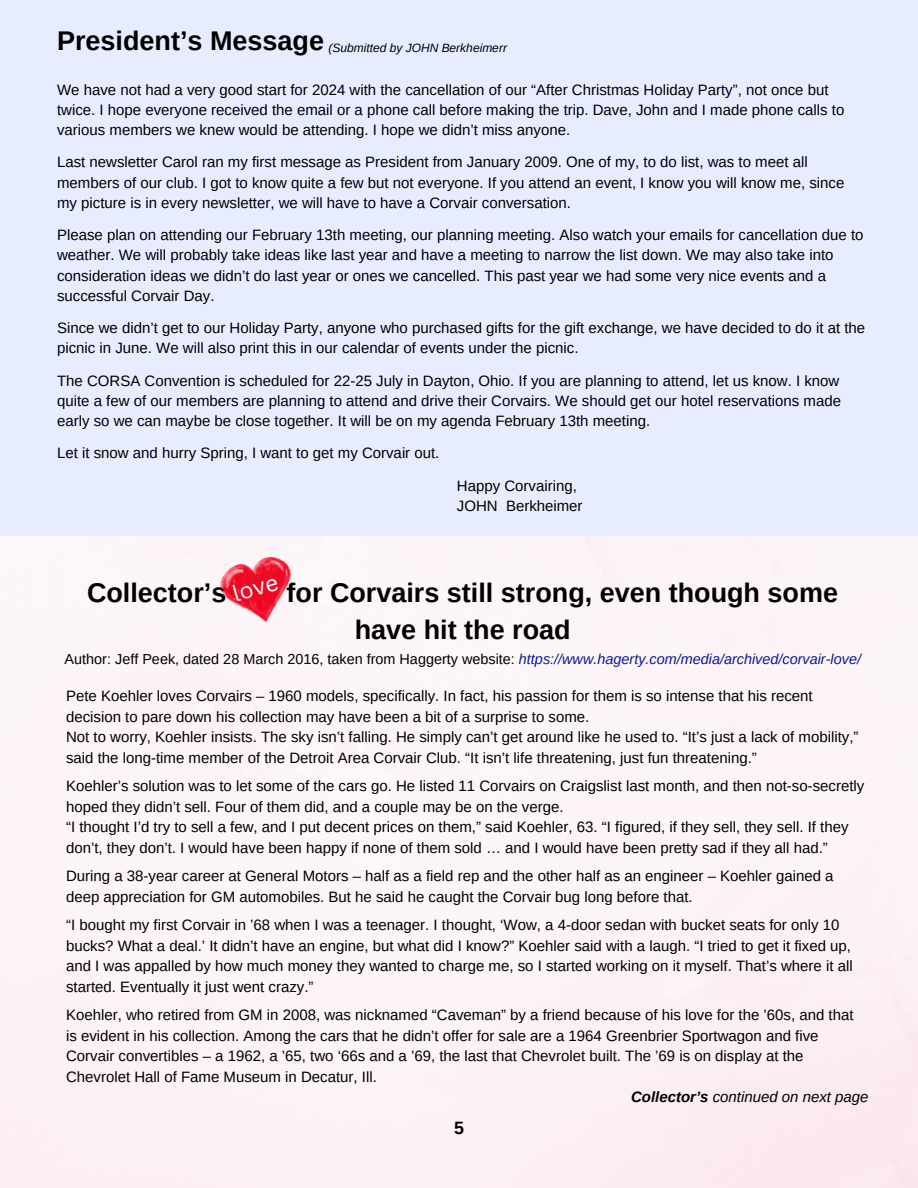
<style>
.page{position:relative;width:918px;height:1188px;background:#fff}
.page>*{position:absolute;margin:0;border:0;box-sizing:border-box;transform-origin:0 0}
.t1{font:700 27px/37.2px "Arimo";color:#000}
.t2{font:22.5px "Canva Sans";color:#fefefe}
.t3{font:700 17.85px "Arimo";color:#000}
.t4{font:15px/20.2px "Arimo";color:#000}
.t5{font:italic 15px "Arimo";color:#000}
.t6{font:14.4px "Arimo";color:#000}
.t7{font:italic 12px "Arimo";color:#000}
.s1{font-style:italic;color:#09189b}
.s2{font-weight:700}
</style>
<div class="page">
<img style="left:220px;top:556px;width:70px;height:66px">
<div style="left:0;top:0;width:918px;height:536px;background:#e8ecff"></div>
<h1 class="t1" style="left:57px;top:22px;width:268px">President’s Message</h1>
<p class="t4" style="left:57px;top:79px;width:789px">We have not had a very good start for 2024 with the cancellation of our “After Christmas Holiday Party”, not once but twice. I hope everyone received the email or a phone call before making the trip. Dave, John and I made phone calls to various members we knew would be attending. I hope we didn’t miss anyone.</p>
<p class="t4" style="left:57px;top:152px;width:789px">Last newsletter Carol ran my first message as President from January 2009. One of my, to do list, was to meet all members of our club. I got to know quite a few but not everyone. If you attend an event, I know you will know me, since my picture is in every newsletter, we will have to have a Corvair conversation.</p>
<p class="t4" style="left:57px;top:225px;width:808px">Please plan on attending our February 13th meeting, our planning meeting. Also watch your emails for cancellation due to weather. We will probably take ideas like last year and have a meeting to narrow the list down. We may also take into consideration ideas we didn’t do last year or ones we cancelled. This past year we had some very nice events and a successful Corvair Day.</p>
<p class="t4" style="left:57px;top:318px;width:810px">Since we didn’t get to our Holiday Party, anyone who purchased gifts for the gift exchange, we have decided to do it at the picnic in June. We will also print this in our calendar of events under the picnic.</p>
<p class="t4" style="left:57px;top:370px;width:785px;text-align:justify">The CORSA Convention is scheduled for 22-25 July in Dayton, Ohio. If you are planning to attend, let us know. I know quite a few of our members are planning to attend and drive their Corvairs. We should get our hotel reservations made early so we can maybe be close together. It will be on my agenda February 13th meeting.</p>
<p class="t4" style="left:57px;top:443px;width:384px">Let it snow and hurry Spring, I want to get my Corvair out.</p>
<p class="t4" style="left:457px;top:475px;width:127px">Happy Corvairing,<br>JOHN Berkheimer</p>
<p class="t7" style="left:328px;top:41px;width:180px">(Submitted by JOHN Berkheimerr</p>
<h2 class="t2" style="left:229px;top:579px;width:48px;rotate:-17deg">love</h2>
<h1 class="t1" style="left:87px;top:574px;width:141px">Collector’s</h1>
<h1 class="t1" style="left:355px;top:574px;width:485px;text-indent:-68px">for Corvairs still strong, even though some have hit the road</h1>
<p class="t6" style="left:65px;top:651px;width:798px">Author: Jeff Peek, dated 28 March 2016, taken from Haggerty website: <span class="s1">https://www.hagerty.com/media/archived/corvair-love/</span></p>
<p class="t4" style="left:66px;top:686px;width:794px">Pete Koehler loves Corvairs – 1960 models, specifically. In fact, his passion for them is so intense that his recent decision to pare down his collection may have been a bit of a surprise to some.<br>Not to worry, Koehler insists. The sky isn’t falling. He simply can’t get around like he used to. “It’s just a lack of mobility,” said the long-time member of the Detroit Area Corvair Club. “It isn’t life threatening, just fun threatening.”</p>
<p class="t4" style="left:66px;top:776px;width:800px">Koehler’s solution was to let some of the cars go. He listed 11 Corvairs on Craigslist last month, and then not-so-secretly hoped they didn’t sell. Four of them did, and a couple may be on the verge.<br>“I thought I’d try to sell a few, and I put decent prices on them,” said Koehler, 63. “I figured, if they sell, they sell. If they don’t, they don’t. I would have been happy if none of them sold … and I would have been pretty sad if they all had.”</p>
<p class="t4" style="left:66px;top:866px;width:769px">During a 38-year career at General Motors – half as a field rep and the other half as an engineer – Koehler gained a deep appreciation for GM automobiles. But he said he caught the Corvair bug long before that.</p>
<p class="t4" style="left:66px;top:915px;width:788px">“I bought my first Corvair in ’68 when I was a teenager. I thought, ‘Wow, a 4-door sedan with bucket seats for only 10 bucks? What a deal.’ It didn’t have an engine, but what did I know?” Koehler said with a laugh. “I tried to get it fixed up, and I was appalled by how much money they wanted to charge me, so I started working on it myself. That’s where it all started. Eventually it just went crazy.”</p>
<p class="t4" style="left:66px;top:1005px;width:789px">Koehler, who retired from GM in 2008, was nicknamed “Caveman” by a friend because of his love for the ’60s, and that</p>
<p class="t4" style="left:66px;top:1026px;width:754px">is evident in his collection. Among the cars that he didn’t offer for sale are a 1964 Greenbrier Sportwagon and five</p>
<p class="t4" style="left:66px;top:1046px;width:739px">Corvair convertibles – a 1962, a ’65, two ‘66s and a ’69, the last that Chevrolet built. The ’69 is on display at the</p>
<p class="t4" style="left:66px;top:1067px;width:312px">Chevrolet Hall of Fame Museum in Decatur, Ill.</p>
<p class="t5" style="left:631px;top:1089px;width:239px"><span class="s2">Collector’s</span> continued on next page</p>
<p class="t3" style="left:454px;top:1118px;width:11px">5</p>
</div>
